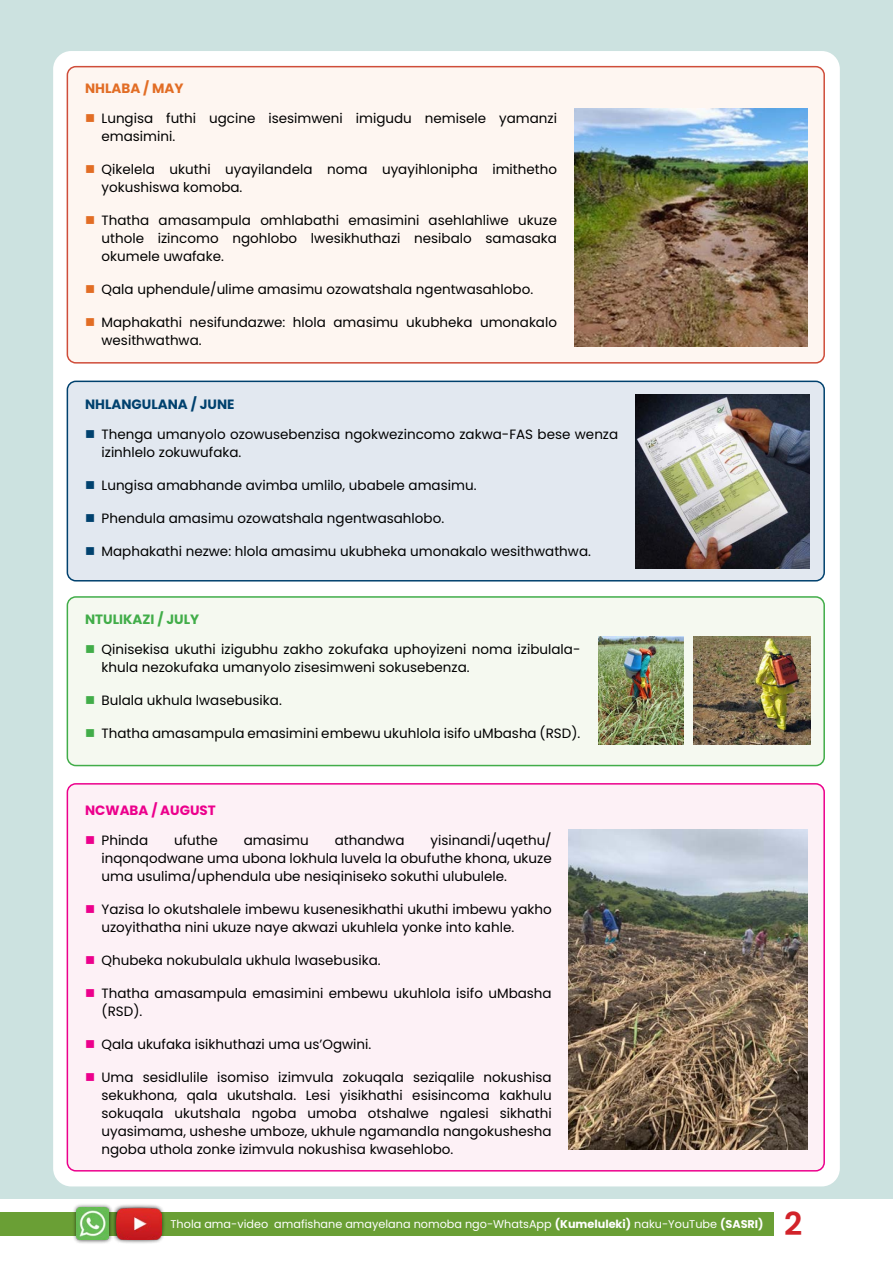
<style>
.page{position:relative;width:893px;height:1263px;background:#cce2e0}
.page>*{position:absolute;margin:0;border:0;box-sizing:border-box;transform-origin:0 0}
.t1{font:600 31.65px "Poppins";color:#d2232a}
.t2{font:13.5px/18px "Poppins";color:#000}
.t3{font:700 13.5px "Poppins";color:#00416e}
.t4{font:700 13.5px "Poppins";color:#41ad49}
.t5{font:700 13.5px "Poppins";color:#ec008c}
.t6{font:700 13.5px "Poppins";color:#e26d25}
.t7{font:11.25px "Poppins";color:#fff}
.s1{font-weight:700}
</style>
<div class="page">
<div style="left:53px;top:51px;width:787px;height:1135px;background:#fff;border-radius:18px"></div>
<div style="left:67px;top:597px;width:757px;height:168px;background:#f5f9f0;border-radius:9px"></div>
<div style="left:67px;top:596px;width:758px;height:170px;border:2px solid #41ad49;border-radius:9px"></div>
<div style="left:67px;top:784px;width:757px;height:387px;background:#fdf1f6;border-radius:9px"></div>
<div style="left:67px;top:783px;width:758px;height:388px;border:2px solid #ec008c;border-radius:9px"></div>
<div style="left:67px;top:381px;width:757px;height:200px;background:#e2e8f0;border-radius:9px"></div>
<div style="left:67px;top:381px;width:758px;height:200px;border:2px solid #00416e;border-radius:9px"></div>
<div style="left:67px;top:67px;width:757px;height:296px;background:#fef6f1;border-radius:9px"></div>
<div style="left:67px;top:66px;width:758px;height:298px;border:2px solid #cf4d3a;border-radius:9px"></div>
<img style="left:575px;top:108px;width:233px;height:239px">
<img style="left:635px;top:394px;width:174px;height:175px">
<img style="left:693px;top:637px;width:117px;height:108px">
<img style="left:599px;top:637px;width:85px;height:108px">
<img style="left:568px;top:830px;width:240px;height:319px">
<div style="left:0;top:1199px;width:893px;height:64px;background:#fff"></div>
<div style="left:0;top:1212px;width:774px;height:23px;background:#6a9f35"></div>
<div style="left:111px;top:1203px;width:55px;height:41px;background:#000;opacity:.75"></div>
<img style="left:116px;top:1208px;width:46px;height:32px">
<div style="left:72px;top:1203px;width:41px;height:41px;background:#000;opacity:.75"></div>
<img style="left:77px;top:1208px;width:32px;height:32px">
<p class="t6" style="left:85px;top:81px;width:100px">NHLABA / MAY</p>
<p class="t2" style="left:102px;top:110px;width:457px">Lungisa futhi ugcine isesimweni imigudu nemisele yamanzi emasimini.</p>
<p class="t2" style="left:102px;top:161px;width:457px">Qikelela ukuthi uyayilandela noma uyayihlonipha imithetho yokushiswa komoba.</p>
<p class="t2" style="left:102px;top:212px;width:457px;text-align:justify">Thatha amasampula omhlabathi emasimini asehlahliwe ukuze uthole izincomo ngohlobo lwesikhuthazi nesibalo samasaka okumele uwafake.</p>
<p class="t2" style="left:102px;top:281px;width:433px">Qala uphendule/ulime amasimu ozowatshala ngentwasahlobo.</p>
<p class="t2" style="left:102px;top:314px;width:457px">Maphakathi nesifundazwe: hlola amasimu ukubheka umonakalo wesithwathwa.</p>
<p class="t3" style="left:85px;top:396px;width:151px">NHLANGULANA / JUNE</p>
<p class="t2" style="left:102px;top:425px;width:518px">Thenga umanyolo ozowusebenzisa ngokwezincomo zakwa-FAS bese wenza izinhlelo zokuwufaka.</p>
<p class="t2" style="left:102px;top:476px;width:376px">Lungisa amabhande avimba umlilo, ubabele amasimu.</p>
<p class="t2" style="left:102px;top:509px;width:344px">Phendula amasimu ozowatshala ngentwasahlobo.</p>
<p class="t2" style="left:102px;top:542px;width:491px">Maphakathi nezwe: hlola amasimu ukubheka umonakalo wesithwathwa.</p>
<p class="t4" style="left:85px;top:612px;width:116px">NTULIKAZI / JULY</p>
<p class="t2" style="left:102px;top:641px;width:480px">Qinisekisa ukuthi izigubhu zakho zokufaka uphoyizeni noma izibulala&shy;khula nezokufaka umanyolo zisesimweni sokusebenza.</p>
<p class="t2" style="left:102px;top:692px;width:182px">Bulala ukhula lwasebusika.</p>
<p class="t2" style="left:102px;top:725px;width:480px">Thatha amasampula emasimini embewu ukuhlola isifo uMbasha (RSD).</p>
<p class="t5" style="left:85px;top:802px;width:132px">NCWABA / AUGUST</p>
<p class="t2" style="left:102px;top:831px;width:48px">Phinda</p>
<p class="t2" style="left:174px;top:831px;width:45px">ufuthe</p>
<p class="t2" style="left:244px;top:831px;width:67px">amasimu</p>
<p class="t2" style="left:335px;top:831px;width:71px">athandwa</p>
<p class="t2" style="left:102px;top:831px;width:452px;text-align:justify;text-indent:329px">yisinandi/uqethu/ inqonqodwane uma ubona lokhula luvela la obufuthe khona, ukuze uma usulima/uphendula ube nesiqiniseko sokuthi ulubulele.</p>
<p class="t2" style="left:102px;top:900px;width:452px">Yazisa lo okutshalele imbewu kusenesikhathi ukuthi imbewu yakho uzoyithatha nini ukuze naye akwazi ukuhlela yonke into kahle.</p>
<p class="t2" style="left:102px;top:951px;width:281px">Qhubeka nokubulala ukhula lwasebusika.</p>
<p class="t2" style="left:102px;top:984px;width:452px">Thatha amasampula emasimini embewu ukuhlola isifo uMbasha (RSD).</p>
<p class="t2" style="left:102px;top:1035px;width:271px">Qala ukufaka isikhuthazi uma us’Ogwini.</p>
<p class="t2" style="left:102px;top:1068px;width:452px;text-align:justify">Uma sesidlulile isomiso izimvula zokuqala seziqalile nokushisa sekukhona, qala ukutshala. Lesi yisikhathi esisincoma kakhulu sokuqala ukutshala ngoba umoba otshalwe ngalesi sikhathi uyasimama, usheshe umboze, ukhule ngamandla nangokushesha ngoba uthola zonke izimvula nokushisa kwasehlobo.</p>
<p class="t7" style="left:171px;top:1217px;width:595px">Thola ama-video amafishane amayelana nomoba ngo-WhatsApp <span class="s1">(Kumeluleki)</span> naku-YouTube <span class="s1">(SASRI)</span></p>
<h1 class="t1" style="left:784px;top:1205px;width:20px">2</h1>
</div>
